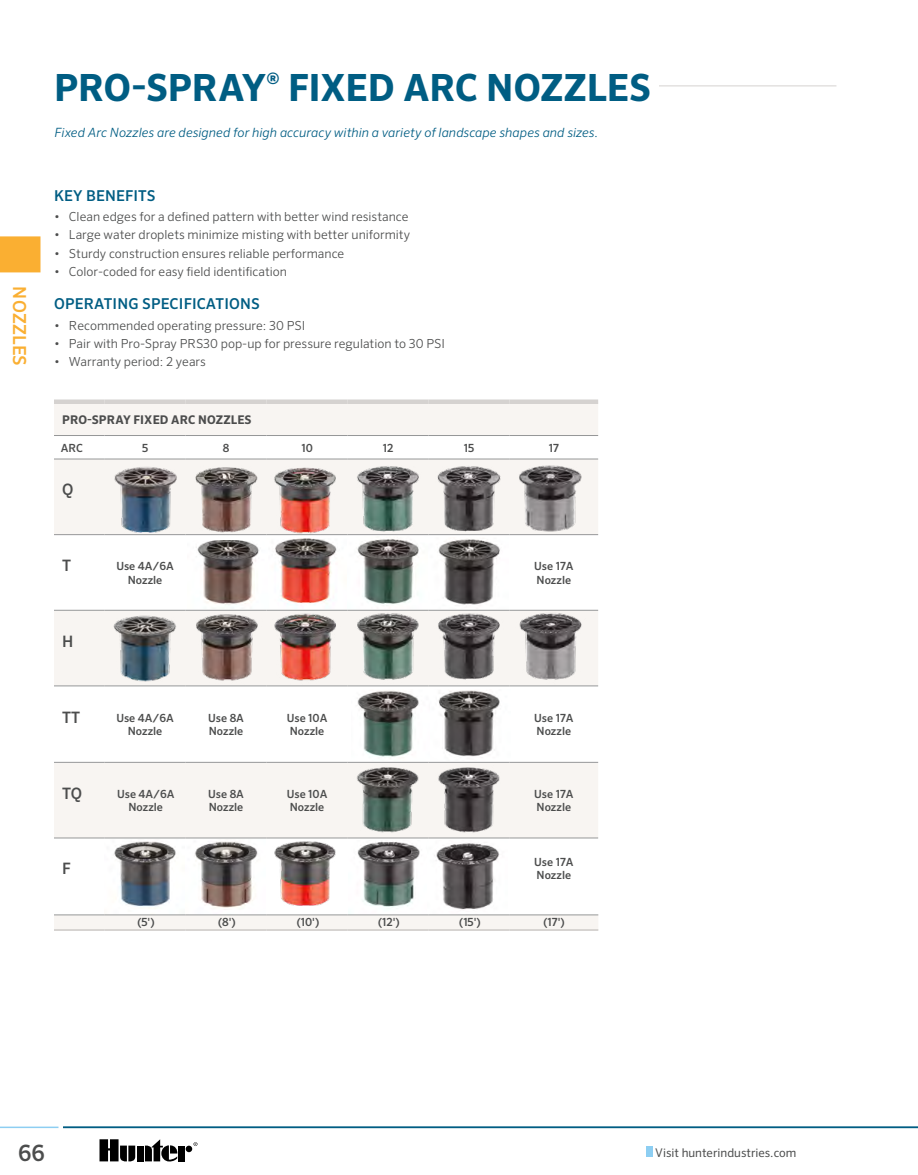
<style>
.page{position:relative;width:918px;height:1175px;background:#fff}
.page>*{position:absolute;margin:0;border:0;box-sizing:border-box;transform-origin:0 0}
.t1{font:700 37.5px "Sero Pro";letter-spacing:-.005em;color:#005d83}
.t2{font:500 22.5px "Sero Pro";color:#4c4d4d}
.t3{font:500 18px "Sero Pro";letter-spacing:.01em;color:#faaf32}
.t4{font:500 15.75px "Sero Pro";color:#4c4d4d}
.t5{font:700 15.75px "Sero Pro";color:#005d83}
.t6{font:500 15px "Sero Pro";letter-spacing:.01em;color:#005d83}
.t7{font:italic 300 12.75px "Sero Pro";letter-spacing:.005em;color:#005d83}
.t8{font:300 12.45px "Sero Pro";color:#4c4d4d}
.t9{font:12px "Sero Pro";color:#4c4d4d}
.t10{font:700 12px "Sero Pro";letter-spacing:.01em;color:#4c4d4d}
.t11{font:500 11.25px/13.5px "Sero Pro";color:#4c4d4d}
</style>
<div class="page">
<div style="left:646px;top:1146px;width:7px;height:10px;background:#8dcef2"></div>
<hr style="left:63px;top:1126px;width:855px;height:2px;background:#005d83">
<hr style="left:0;top:1126px;width:58px;height:2px;background:#8dcef2">
<svg style="left:194px;top:1142px;width:3px;height:4px"></svg>
<div style="left:137px;top:1145px;width:7px;height:16px;background:#000"></div>
<div style="left:186px;top:1145px;width:6px;height:7px;background:#000;border-radius:50%"></div>
<div style="left:178px;top:1145px;width:7px;height:16px;background:#000"></div>
<svg style="left:145px;top:1139px;width:32px;height:22px"></svg>
<svg style="left:100px;top:1139px;width:35px;height:22px"></svg>
<div style="left:0;top:236px;width:40px;height:36px;background:#faaf32"></div>
<hr style="left:55px;top:85px;width:781px;height:1px;background:#d5d2d0">
<div style="left:54px;top:52px;width:605px;height:48px;background:#fff"></div>
<svg style="left:54px;top:404px;width:544px;height:130px;fill:#f8f5f2"></svg>
<svg style="left:54px;top:535px;width:544px;height:304px"></svg>
<hr style="left:54px;top:459px;width:51px;height:1px;background:#969798">
<hr style="left:105px;top:459px;width:81px;height:1px;background:#969798">
<hr style="left:186px;top:459px;width:81px;height:1px;background:#969798">
<hr style="left:267px;top:459px;width:81px;height:1px;background:#969798">
<hr style="left:348px;top:459px;width:81px;height:1px;background:#969798">
<hr style="left:429px;top:459px;width:81px;height:1px;background:#969798">
<hr style="left:510px;top:459px;width:88px;height:1px;background:#969798">
<hr style="left:54px;top:534px;width:51px;height:1px;background:#969798">
<hr style="left:105px;top:534px;width:81px;height:1px;background:#969798">
<hr style="left:186px;top:534px;width:81px;height:1px;background:#969798">
<hr style="left:267px;top:534px;width:81px;height:1px;background:#969798">
<hr style="left:348px;top:534px;width:81px;height:1px;background:#969798">
<hr style="left:429px;top:534px;width:81px;height:1px;background:#969798">
<hr style="left:510px;top:534px;width:88px;height:1px;background:#969798">
<hr style="left:54px;top:685px;width:51px;height:1px;background:#969798">
<hr style="left:105px;top:685px;width:81px;height:1px;background:#969798">
<hr style="left:267px;top:685px;width:81px;height:1px;background:#969798">
<hr style="left:429px;top:685px;width:81px;height:1px;background:#969798">
<hr style="left:510px;top:685px;width:88px;height:1px;background:#969798">
<hr style="left:54px;top:762px;width:51px;height:1px;background:#969798">
<hr style="left:105px;top:762px;width:81px;height:1px;background:#969798">
<hr style="left:186px;top:762px;width:81px;height:1px;background:#969798">
<hr style="left:267px;top:762px;width:81px;height:1px;background:#969798">
<hr style="left:105px;top:837px;width:81px;height:1px;background:#969798">
<hr style="left:186px;top:837px;width:81px;height:1px;background:#969798">
<hr style="left:267px;top:837px;width:81px;height:1px;background:#969798">
<hr style="left:54px;top:837px;width:51px;height:1px;background:#969798">
<hr style="left:429px;top:762px;width:81px;height:1px;background:#969798">
<hr style="left:510px;top:762px;width:88px;height:1px;background:#969798">
<hr style="left:510px;top:837px;width:88px;height:1px;background:#969798">
<hr style="left:348px;top:837px;width:81px;height:1px;background:#969798">
<hr style="left:429px;top:837px;width:81px;height:1px;background:#969798">
<div style="left:54px;top:399px;width:51px;height:5px;background:#d5d2d0"></div>
<div style="left:105px;top:399px;width:81px;height:5px;background:#d5d2d0"></div>
<div style="left:186px;top:399px;width:81px;height:5px;background:#d5d2d0"></div>
<div style="left:267px;top:399px;width:81px;height:5px;background:#d5d2d0"></div>
<div style="left:348px;top:399px;width:81px;height:5px;background:#d5d2d0"></div>
<div style="left:429px;top:399px;width:81px;height:5px;background:#d5d2d0"></div>
<div style="left:510px;top:399px;width:88px;height:5px;background:#d5d2d0"></div>
<hr style="left:54px;top:435px;width:51px;height:1px;background:#969798">
<hr style="left:105px;top:435px;width:81px;height:1px;background:#969798">
<hr style="left:186px;top:435px;width:81px;height:1px;background:#969798">
<hr style="left:267px;top:435px;width:81px;height:1px;background:#969798">
<hr style="left:348px;top:435px;width:81px;height:1px;background:#969798">
<hr style="left:429px;top:435px;width:81px;height:1px;background:#969798">
<hr style="left:510px;top:435px;width:88px;height:1px;background:#969798">
<hr style="left:54px;top:610px;width:51px;height:1px;background:#969798">
<hr style="left:105px;top:610px;width:81px;height:1px;background:#969798">
<hr style="left:267px;top:610px;width:81px;height:1px;background:#969798">
<hr style="left:429px;top:610px;width:81px;height:1px;background:#969798">
<hr style="left:510px;top:610px;width:88px;height:1px;background:#969798">
<img style="left:264px;top:453px;width:80px;height:87px">
<img style="left:351px;top:453px;width:72px;height:83px">
<img style="left:423px;top:453px;width:80px;height:83px">
<img style="left:511px;top:452px;width:80px;height:87px">
<img style="left:181px;top:453px;width:81px;height:87px">
<img style="left:110px;top:611px;width:73px;height:71px">
<img style="left:185px;top:601px;width:160px;height:86px">
<img style="left:348px;top:608px;width:159px;height:79px">
<img style="left:509px;top:601px;width:80px;height:86px">
<img style="left:111px;top:462px;width:67px;height:70px">
<img style="left:267px;top:538px;width:80px;height:70px">
<img style="left:347px;top:536px;width:161px;height:72px">
<img style="left:187px;top:540px;width:80px;height:68px">
<img style="left:352px;top:689px;width:158px;height:71px">
<img style="left:348px;top:759px;width:160px;height:77px">
<img style="left:265px;top:827px;width:80px;height:79px">
<img style="left:114px;top:839px;width:152px;height:69px">
<img style="left:357px;top:841px;width:143px;height:69px">
<svg style="left:54px;top:915px;width:544px;height:14px"></svg>
<hr style="left:54px;top:914px;width:51px;height:1px;background:#969798">
<hr style="left:105px;top:914px;width:81px;height:1px;background:#969798">
<hr style="left:186px;top:914px;width:81px;height:1px;background:#969798">
<hr style="left:267px;top:914px;width:81px;height:1px;background:#969798">
<hr style="left:348px;top:914px;width:81px;height:1px;background:#969798">
<hr style="left:429px;top:914px;width:81px;height:1px;background:#969798">
<hr style="left:510px;top:914px;width:88px;height:1px;background:#969798">
<hr style="left:54px;top:929px;width:51px;height:2px;background:#d5d2d0">
<hr style="left:105px;top:929px;width:81px;height:2px;background:#d5d2d0">
<hr style="left:186px;top:929px;width:81px;height:2px;background:#d5d2d0">
<hr style="left:267px;top:929px;width:81px;height:2px;background:#d5d2d0">
<hr style="left:348px;top:929px;width:81px;height:2px;background:#d5d2d0">
<hr style="left:429px;top:929px;width:81px;height:2px;background:#d5d2d0">
<hr style="left:510px;top:929px;width:88px;height:2px;background:#d5d2d0">
<h1 class="t1" style="left:54px;top:64px;width:214px">PRO-SPRAY</h1>
<p class="t5" style="left:266px;top:69px;width:15px">®</p>
<h1 class="t1" style="left:288px;top:64px;width:364px">FIXED ARC NOZZLES</h1>
<h3 class="t3" style="left:30px;top:286px;width:81px;rotate:90deg">NOZZLES</h3>
<p class="t7" style="left:55px;top:125px;width:545px">Fixed Arc Nozzles are designed for high accuracy within a variety of landscape shapes and sizes.</p>
<p class="t6" style="left:54px;top:186px;width:103px">KEY BENEFITS</p>
<p class="t8" style="left:54px;top:209px;width:356px">• Clean edges for a defined pattern with better wind resistance</p>
<p class="t8" style="left:54px;top:228px;width:358px">• Large water droplets minimize misting with better uniformity</p>
<p class="t8" style="left:54px;top:246px;width:292px">• Sturdy construction ensures reliable performance</p>
<p class="t8" style="left:54px;top:264px;width:235px">• Color-coded for easy field identification</p>
<p class="t6" style="left:54px;top:295px;width:207px">OPERATING SPECIFICATIONS</p>
<p class="t8" style="left:54px;top:318px;width:253px">• Recommended operating pressure: 30 PSI</p>
<p class="t8" style="left:54px;top:336px;width:393px">• Pair with Pro-Spray PRS30 pop-up for pressure regulation to 30 PSI</p>
<p class="t8" style="left:54px;top:354px;width:153px">• Warranty period: 2 years</p>
<p class="t10" style="left:62px;top:413px;width:191px">PRO-SPRAY FIXED ARC NOZZLES</p>
<p class="t11" style="left:61px;top:441px;width:24px">ARC</p>
<p class="t11" style="left:142px;top:441px;width:8px">5</p>
<p class="t11" style="left:223px;top:441px;width:8px">8</p>
<p class="t11" style="left:301px;top:441px;width:13px">10</p>
<p class="t11" style="left:383px;top:441px;width:12px">12</p>
<p class="t11" style="left:464px;top:441px;width:12px">15</p>
<p class="t11" style="left:549px;top:441px;width:12px">17</p>
<p class="t4" style="left:62px;top:480px;width:13px">Q</p>
<p class="t4" style="left:62px;top:556px;width:11px">T</p>
<p class="t11" style="left:116px;top:559px;width:59px;text-align:center">Use 4A/6A<br>Nozzle</p>
<p class="t11" style="left:534px;top:559px;width:41px">Use 17A<br>Nozzle</p>
<p class="t4" style="left:62px;top:631px;width:13px">H</p>
<p class="t4" style="left:62px;top:707px;width:20px">TT</p>
<p class="t11" style="left:116px;top:711px;width:59px;text-align:center">Use 4A/6A<br>Nozzle</p>
<p class="t11" style="left:208px;top:711px;width:37px">Use 8A<br>Nozzle</p>
<p class="t11" style="left:287px;top:711px;width:42px">Use 10A<br>Nozzle</p>
<p class="t11" style="left:534px;top:711px;width:41px">Use 17A<br>Nozzle</p>
<p class="t4" style="left:62px;top:783px;width:22px">TQ</p>
<p class="t11" style="left:117px;top:787px;width:59px;text-align:center">Use 4A/6A<br>Nozzle</p>
<p class="t11" style="left:208px;top:787px;width:37px">Use 8A<br>Nozzle</p>
<p class="t11" style="left:287px;top:787px;width:42px">Use 10A<br>Nozzle</p>
<p class="t11" style="left:534px;top:787px;width:41px">Use 17A<br>Nozzle</p>
<p class="t4" style="left:62px;top:859px;width:10px">F</p>
<p class="t11" style="left:534px;top:855px;width:41px">Use 17A<br>Nozzle</p>
<p class="t11" style="left:137px;top:915px;width:19px">(5')</p>
<p class="t11" style="left:218px;top:915px;width:19px">(8')</p>
<p class="t11" style="left:297px;top:915px;width:24px">(10')</p>
<p class="t11" style="left:378px;top:915px;width:23px">(12')</p>
<p class="t11" style="left:459px;top:915px;width:23px">(15')</p>
<p class="t11" style="left:543px;top:915px;width:23px">(17')</p>
<h2 class="t2" style="left:18px;top:1139px;width:28px">66</h2>
<p class="t9" style="left:655px;top:1145px;width:143px">Visit hunterindustries.com</p>
</div>
